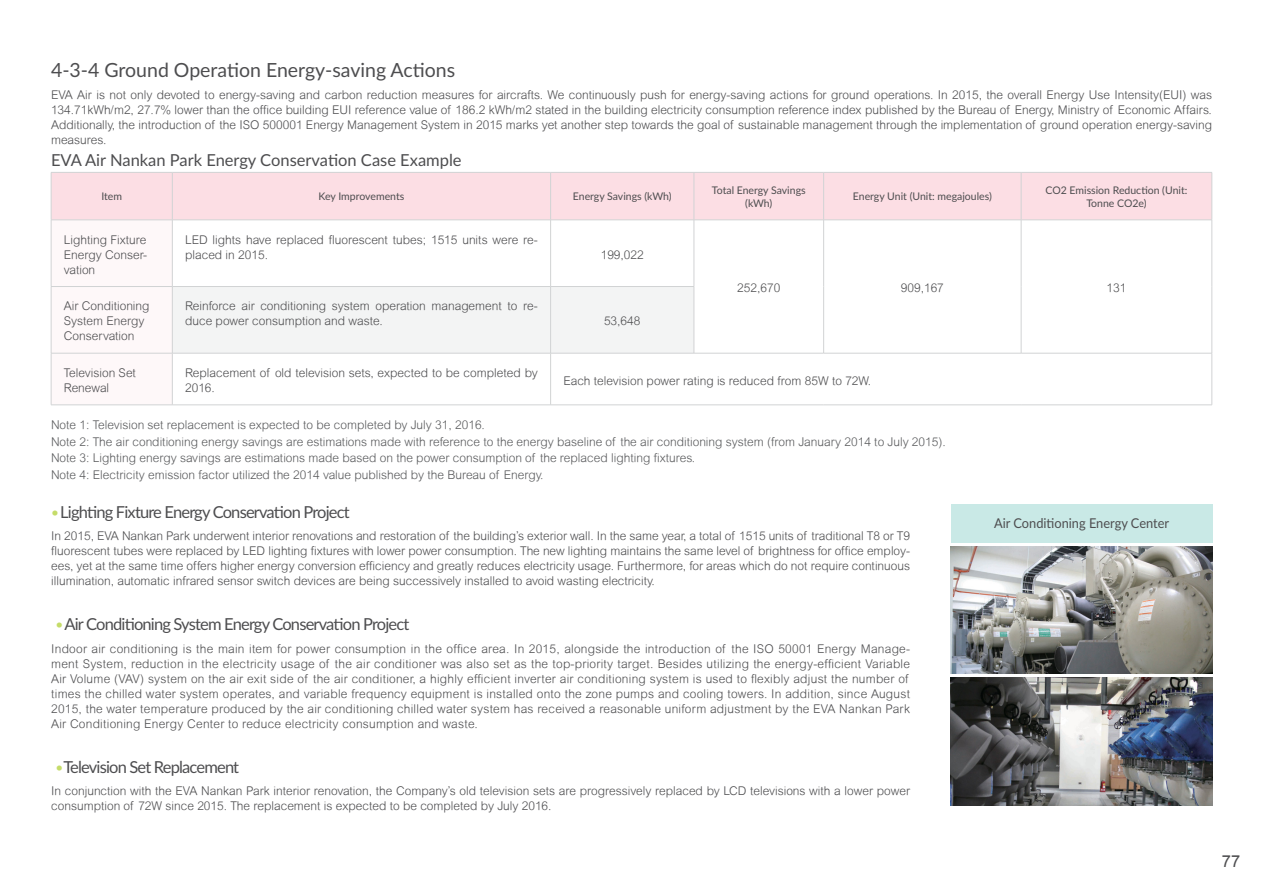
<style>
.page{position:relative;width:1263px;height:893px;background:#fff}
.page>*{position:absolute;margin:0;border:0;box-sizing:border-box;transform-origin:0 0}
.t1{font:19.5px "Lato";color:#4d4d4f}
.t2{font:16.5px "Lato";letter-spacing:-.05em;color:#4d4d4f}
.t3{font:16.5px "Lato";color:#4d4d4f}
.t4{font:16.5px "Arial";color:#4d4d4f}
.t5{font:13.5px "Lato";color:#4d4d4f;scale:.95 1}
.t6{font:300 12px/15px "Arial Rounded MT";color:#4d4d4f}
.t7{font:300 12px/15px "Arial Rounded MT";letter-spacing:.02em;color:#4d4d4f}
.t8{font:300 12px/16.5px "Arial Rounded MT";color:#58595b}
.t9{font:10.5px/13.5px "Lato";color:#4d4d4f;text-align:center}
.s1{font-family:"DF Hei W12 WIN BF";color:#c5dc69}
</style>
<div class="page">
<div style="left:52px;top:173px;width:1159px;height:47px;background:#fcdee4"></div>
<svg style="left:52px;top:221px;width:642px;height:184px"></svg>
<hr style="left:51px;top:220px;width:1px;height:66px;background:#d1d3d4">
<hr style="left:51px;top:287px;width:1px;height:66px;background:#d1d3d4">
<hr style="left:51px;top:353px;width:1px;height:52px;background:#d1d3d4">
<hr style="left:172px;top:173px;width:1px;height:47px;background:#d1d3d4">
<hr style="left:550px;top:173px;width:1px;height:47px;background:#d1d3d4">
<hr style="left:694px;top:173px;width:1px;height:47px;background:#d1d3d4">
<hr style="left:823px;top:173px;width:1px;height:47px;background:#d1d3d4">
<hr style="left:1021px;top:173px;width:1px;height:47px;background:#d1d3d4">
<hr style="left:1211px;top:173px;width:1px;height:47px;background:#d1d3d4">
<hr style="left:172px;top:220px;width:1px;height:66px;background:#d1d3d4">
<hr style="left:550px;top:220px;width:1px;height:66px;background:#d1d3d4">
<hr style="left:694px;top:220px;width:1px;height:66px;background:#d1d3d4">
<hr style="left:823px;top:220px;width:1px;height:66px;background:#d1d3d4">
<hr style="left:1021px;top:220px;width:1px;height:66px;background:#d1d3d4">
<hr style="left:1211px;top:220px;width:1px;height:66px;background:#d1d3d4">
<hr style="left:172px;top:287px;width:1px;height:66px;background:#d1d3d4">
<hr style="left:550px;top:287px;width:1px;height:66px;background:#d1d3d4">
<hr style="left:694px;top:287px;width:1px;height:66px;background:#d1d3d4">
<hr style="left:823px;top:286px;width:1px;height:67px;background:#d1d3d4">
<hr style="left:1021px;top:286px;width:1px;height:67px;background:#d1d3d4">
<hr style="left:1211px;top:286px;width:1px;height:67px;background:#d1d3d4">
<hr style="left:172px;top:353px;width:1px;height:52px;background:#d1d3d4">
<hr style="left:550px;top:353px;width:1px;height:52px;background:#d1d3d4">
<hr style="left:1211px;top:353px;width:1px;height:52px;background:#d1d3d4">
<hr style="left:51px;top:172px;width:121px;height:1px;background:#d1d3d4">
<hr style="left:51px;top:173px;width:1px;height:47px;background:#d1d3d4">
<hr style="left:172px;top:172px;width:379px;height:1px;background:#d1d3d4">
<hr style="left:551px;top:172px;width:143px;height:1px;background:#d1d3d4">
<hr style="left:694px;top:172px;width:130px;height:1px;background:#d1d3d4">
<hr style="left:824px;top:172px;width:197px;height:1px;background:#d1d3d4">
<hr style="left:1021px;top:172px;width:191px;height:1px;background:#d1d3d4">
<hr style="left:51px;top:220px;width:121px;height:1px;background:#d1d3d4">
<hr style="left:172px;top:220px;width:379px;height:1px;background:#d1d3d4">
<hr style="left:551px;top:220px;width:143px;height:1px;background:#d1d3d4">
<hr style="left:694px;top:220px;width:130px;height:1px;background:#d1d3d4">
<hr style="left:824px;top:220px;width:197px;height:1px;background:#d1d3d4">
<hr style="left:1021px;top:220px;width:191px;height:1px;background:#d1d3d4">
<hr style="left:51px;top:286px;width:121px;height:1px;background:#d1d3d4">
<hr style="left:172px;top:286px;width:379px;height:1px;background:#d1d3d4">
<hr style="left:551px;top:286px;width:143px;height:1px;background:#d1d3d4">
<hr style="left:51px;top:353px;width:121px;height:1px;background:#d1d3d4">
<hr style="left:172px;top:353px;width:379px;height:1px;background:#d1d3d4">
<hr style="left:551px;top:353px;width:143px;height:1px;background:#d1d3d4">
<hr style="left:694px;top:353px;width:130px;height:1px;background:#d1d3d4">
<hr style="left:824px;top:353px;width:197px;height:1px;background:#d1d3d4">
<hr style="left:1021px;top:353px;width:191px;height:1px;background:#d1d3d4">
<hr style="left:51px;top:405px;width:121px;height:1px;background:#d1d3d4">
<hr style="left:172px;top:405px;width:379px;height:1px;background:#d1d3d4">
<hr style="left:551px;top:405px;width:143px;height:1px;background:#d1d3d4">
<hr style="left:694px;top:405px;width:130px;height:1px;background:#d1d3d4">
<hr style="left:824px;top:405px;width:197px;height:1px;background:#d1d3d4">
<hr style="left:1021px;top:405px;width:191px;height:1px;background:#d1d3d4">
<div style="left:951px;top:504px;width:261px;height:38px;background:#c9e9e6"></div>
<img style="left:951px;top:546px;width:261px;height:128px">
<img style="left:951px;top:678px;width:261px;height:127px">
<h1 class="t1" style="left:51px;top:56px;width:406px">4-3-4 Ground Operation Energy-saving Actions</h1>
<p class="t6" style="left:51px;top:87px;width:1162px;text-align:justify">EVA Air is not only devoted to energy-saving and carbon reduction measures for aircrafts. We continuously push for energy-saving actions for ground operations. In 2015, the overall Energy Use Intensity(EUI) was 134.71kWh/m2, 27.7% lower than the office building EUI reference value of 186.2 kWh/m2 stated in the building electricity consumption reference index published by the Bureau of Energy, Ministry of Economic Affairs.<br>Additionally, the introduction of the ISO 500001 Energy Management System in 2015 marks yet another step towards the goal of sustainable management through the implementation of ground operation energy-saving measures.</p>
<h2 class="t3" style="left:51px;top:149px;width:412px">EVA Air Nankan Park Energy Conservation Case Example</h2>
<p class="t9" style="left:101px;top:189px;width:22px">Item</p>
<p class="t9" style="left:319px;top:189px;width:87px">Key Improvements</p>
<p class="t9" style="left:573px;top:189px;width:100px">Energy Savings (kWh)</p>
<p class="t9" style="left:712px;top:183px;width:95px">Total Energy Savings (kWh)</p>
<p class="t9" style="left:853px;top:189px;width:140px">Energy Unit (Unit: megajoules)</p>
<p class="t9" style="left:1045px;top:183px;width:143px">CO2 Emission Reduction (Unit:<br>Tonne CO2e)</p>
<p class="t6" style="left:64px;top:232px;width:85px;text-align:justify">Lighting Fixture Energy Conser&shy;vation</p>
<p class="t6" style="left:185px;top:232px;width:354px">LED lights have replaced fluorescent tubes; 1515 units were re&shy;placed in 2015.</p>
<p class="t6" style="left:601px;top:247px;width:45px">199,022</p>
<p class="t6" style="left:64px;top:299px;width:87px">Air Conditioning<br>System Energy<br>Conservation</p>
<p class="t6" style="left:185px;top:299px;width:354px">Reinforce air conditioning system operation management to re&shy;duce power consumption and waste.</p>
<p class="t6" style="left:604px;top:314px;width:38px">53,648</p>
<p class="t6" style="left:737px;top:280px;width:45px">252,670</p>
<p class="t6" style="left:901px;top:280px;width:45px">909,167</p>
<p class="t6" style="left:1106px;top:280px;width:21px">131</p>
<p class="t6" style="left:64px;top:365px;width:74px">Television Set<br>Renewal</p>
<p class="t6" style="left:185px;top:365px;width:354px">Replacement of old television sets, expected to be completed by<br>2016.</p>
<p class="t6" style="left:563px;top:373px;width:309px">Each television power rating is reduced from 85W to 72W.</p>
<p class="t8" style="left:51px;top:417px;width:896px">Note 1: Television set replacement is expected to be completed by July 31, 2016.<br>Note 2: The air conditioning energy savings are estimations made with reference to the energy baseline of the air conditioning system (from January 2014 to July 2015).<br>Note 3: Lighting energy savings are estimations made based on the power consumption of the replaced lighting fixtures.<br>Note 4: Electricity emission factor utilized the 2014 value published by the Bureau of Energy.</p>
<h2 class="t2" style="left:47px;top:500px;width:304px"><span class="s1">˙</span>Lighting Fixture Energy Conservation Project</h2>
<p class="t6" style="left:51px;top:528px;width:860px;text-align:justify">In 2015, EVA Nankan Park underwent interior renovations and restoration of the building’s exterior wall. In the same year, a total of 1515 units of traditional T8 or T9 fluorescent tubes were replaced by LED lighting fixtures with lower power consumption. The new lighting maintains the same level of brightness for office employ&shy;ees, yet at the same time offers higher energy conversion efficiency and greatly reduces electricity usage. Furthermore, for areas which do not require continuous illumination, automatic infrared sensor switch devices are being successively installed to avoid wasting electricity.</p>
<h2 class="t2" style="left:51px;top:612px;width:360px"><span class="s1">˙</span>Air Conditioning System Energy Conservation Project</h2>
<p class="t7" style="left:51px;top:641px;width:860px">Indoor air conditioning is the main item for power consumption in the office area. In 2015, alongside the introduction of the ISO 50001 Energy Manage&shy;ment System, reduction in the electricity usage of the air conditioner was also set as the top-priority target. Besides utilizing the energy-efficient Variable Air Volume (VAV) system on the air exit side of the air conditioner, a highly efficient inverter air conditioning system is used to flexibly adjust the number of times the chilled water system operates, and variable frequency equipment is installed onto the zone pumps and cooling towers. In addition, since August 2015, the water temperature produced by the air conditioning chilled water system has received a reasonable uniform adjustment by the EVA Nankan Park Air Conditioning Energy Center to reduce electricity consumption and waste.</p>
<h2 class="t2" style="left:51px;top:755px;width:189px"><span class="s1">˙</span>Television Set Replacement</h2>
<p class="t6" style="left:51px;top:783px;width:860px">In conjunction with the EVA Nankan Park interior renovation, the Company’s old television sets are progressively replaced by LCD televisions with a lower power consumption of 72W since 2015. The replacement is expected to be completed by July 2016.</p>
<p class="t5" style="left:994px;top:514px;width:186px">Air Conditioning Energy Center</p>
<h2 class="t4" style="left:1222px;top:850px;width:20px">77</h2>
</div>
